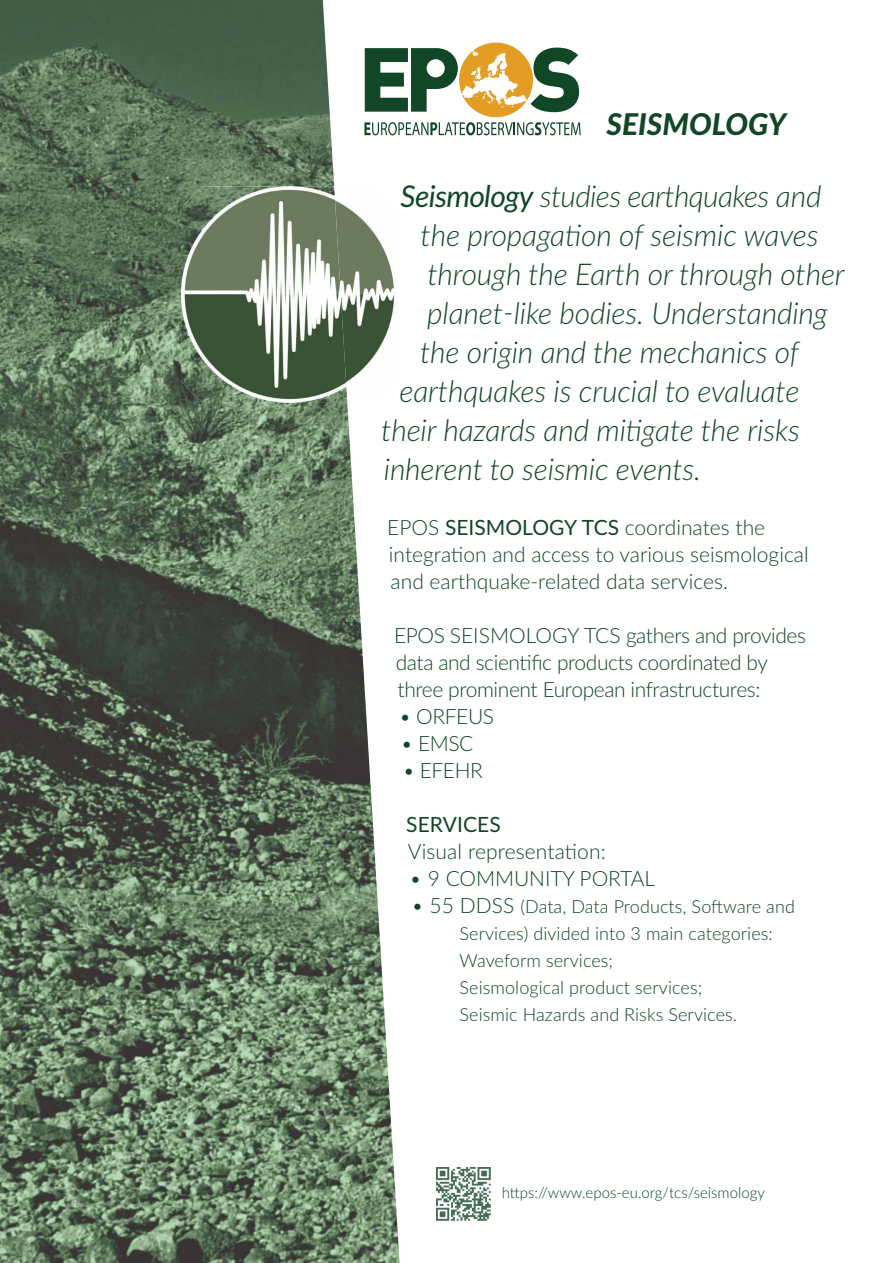
<style>
.page{position:relative;width:893px;height:1263px;background:#fff}
.page>*{position:absolute;margin:0;border:0;box-sizing:border-box;transform-origin:0 0}
.t1{font:italic 300 30px "Lato";letter-spacing:-.005em;color:#114626}
.t2{font:italic 800 30px "Lato";color:#114626}
.t3{font:300 21px/27px "Lato";letter-spacing:-.01em;color:#114626}
.t4{font:21px "Lato";letter-spacing:.005em;color:#114626}
.t5{font:300 18px/27px "Lato";letter-spacing:.005em;color:#114626}
.t6{font:300 15px "Lato";color:#114626}
.s1{font-weight:400}
.s2{font-size:21px}
</style>
<div class="page">
<img style="left:0;top:0;width:400px;height:1263px">
<svg style="left:364px;top:43px;width:217px;height:92px"></svg>
<img style="left:375px;top:186px;width:23px;height:217px">
<img style="left:181px;top:186px;width:22px;height:217px">
<img style="left:437px;top:1167px;width:53px;height:53px">
<p class="t2" style="left:607px;top:107px;width:181px">SEISMOLOGY</p>
<p class="t1" style="left:401px;top:185px;width:422px"><span class="s1">Seismology</span> studies earthquakes and</p>
<p class="t1" style="left:421px;top:224px;width:399px">the propagation of seismic waves</p>
<p class="t1" style="left:427px;top:263px;width:419px">through the Earth or through other</p>
<p class="t1" style="left:427px;top:302px;width:402px">planet-like bodies. Understanding</p>
<p class="t1" style="left:420px;top:341px;width:380px">the origin and the mechanics of</p>
<p class="t1" style="left:399px;top:380px;width:401px">earthquakes is crucial to evaluate</p>
<p class="t1" style="left:381px;top:419px;width:420px">their hazards and mitigate the risks</p>
<p class="t1" style="left:384px;top:458px;width:319px">inherent to seismic events.</p>
<p class="t3" style="left:387px;top:516px;width:423px">EPOS <span class="s1">SEISMOLOGY TCS</span> coordinates the integration and access to various seismological and earthquake-related data services.</p>
<p class="t3" style="left:394px;top:624px;width:413px">EPOS SEISMOLOGY TCS gathers and provides data and scientific products coordinated by three prominent European infrastructures:</p>
<p class="t3" style="left:399px;top:705px;width:96px">• ORFEUS</p>
<p class="t3" style="left:401px;top:732px;width:74px">• EMSC</p>
<p class="t3" style="left:403px;top:759px;width:82px">• EFEHR</p>
<p class="t4" style="left:406px;top:817px;width:96px">SERVICES</p>
<p class="t3" style="left:408px;top:840px;width:199px">Visual representation:</p>
<p class="t3" style="left:410px;top:867px;width:247px">• 9 COMMUNITY PORTAL</p>
<p class="t5" style="left:459px;top:895px;width:337px;text-indent:-48px"><span class="s2">• 55 DDSS</span> (Data, Data Products, Software and Services) divided into 3 main categories:<br>Waveform services;<br>Seismological product services;<br>Seismic Hazards and Risks Services.</p>
<p class="t6" style="left:502px;top:1187px;width:265px">https://www.epos-eu.org/tcs/seismology</p>
</div>
